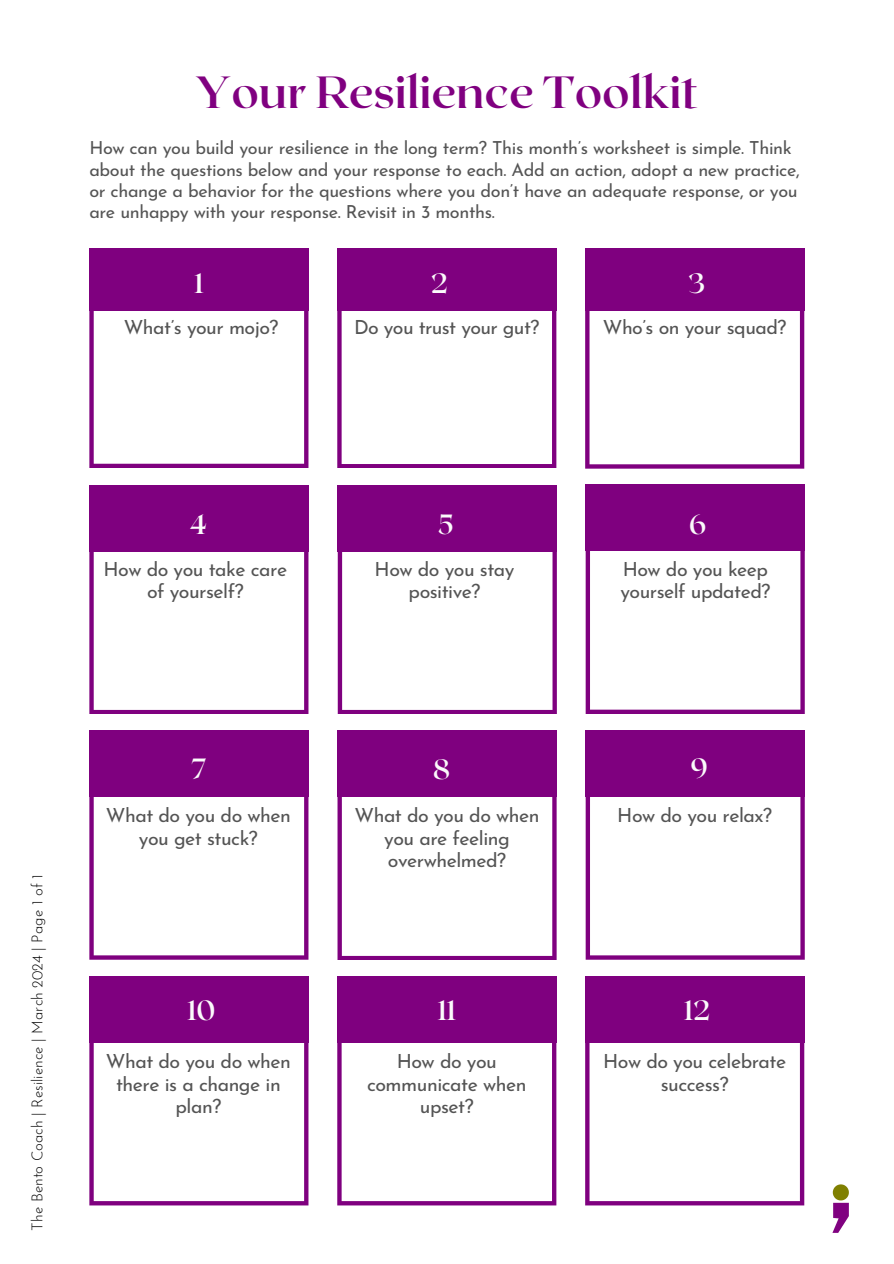
<style>
.page{position:relative;width:894px;height:1264px;background:#fff}
.page>*{position:absolute;margin:0;border:0;box-sizing:border-box;transform-origin:0 0}
.t1{font:700 45px "Roxborough CF";color:#800080}
.t2{font:600 27.75px "Roxborough CF";color:#fbfafb}
.t3{font:19.5px/22.5px "Josefin Sans";letter-spacing:-.025em;color:#545454;text-align:center}
.t4{font:18px/21.3px "Josefin Sans";letter-spacing:-.02em;color:#545454}
.t5{font:300 15px "Josefin Sans";color:#000}
</style>
<div class="page">
<div style="left:89px;top:248px;width:219px;height:62px;background:#7f007f"></div>
<svg style="left:89px;top:310px;width:219px;height:158px"></svg>
<div style="left:337px;top:248px;width:219px;height:63px;background:#7f007f"></div>
<svg style="left:337px;top:311px;width:219px;height:157px"></svg>
<div style="left:585px;top:248px;width:219px;height:63px;background:#7f007f"></div>
<svg style="left:585px;top:311px;width:219px;height:157px"></svg>
<div style="left:89px;top:485px;width:219px;height:66px;background:#7f007f"></div>
<svg style="left:89px;top:551px;width:219px;height:163px"></svg>
<div style="left:337px;top:485px;width:219px;height:66px;background:#7f007f"></div>
<svg style="left:337px;top:551px;width:219px;height:163px"></svg>
<div style="left:585px;top:485px;width:219px;height:66px;background:#7f007f"></div>
<svg style="left:585px;top:551px;width:219px;height:163px"></svg>
<div style="left:585px;top:730px;width:219px;height:66px;background:#7f007f"></div>
<svg style="left:585px;top:796px;width:219px;height:163px"></svg>
<div style="left:337px;top:730px;width:219px;height:66px;background:#7f007f"></div>
<svg style="left:337px;top:796px;width:219px;height:164px"></svg>
<svg style="left:89px;top:796px;width:219px;height:163px"></svg>
<div style="left:89px;top:730px;width:219px;height:66px;background:#7f007f"></div>
<img style="left:786px;top:1156px;width:107px;height:107px;border-radius:50%">
<div style="left:89px;top:976px;width:219px;height:66px;background:#7f007f"></div>
<svg style="left:89px;top:1042px;width:219px;height:163px"></svg>
<div style="left:337px;top:976px;width:219px;height:66px;background:#7f007f"></div>
<svg style="left:337px;top:1042px;width:219px;height:163px"></svg>
<div style="left:585px;top:976px;width:219px;height:66px;background:#7f007f"></div>
<svg style="left:585px;top:1042px;width:219px;height:163px"></svg>
<p class="t1" style="left:195px;top:63px;width:504px">Your Resilience Toolkit</p>
<p class="t4" style="left:89px;top:139px;width:711px">How can you build your resilience in the long term? This month’s worksheet is simple. Think about the questions below and your response to each. Add an action, adopt a new practice, or change a behavior for the questions where you don’t have an adequate response, or you are unhappy with your response. Revisit in 3 months.</p>
<h2 class="t2" style="left:194px;top:265px;width:11px">1</h2>
<h1 class="t3" style="left:124px;top:317px;width:156px">What’s your mojo?</h1>
<h2 class="t2" style="left:430px;top:265px;width:19px">2</h2>
<p class="t3" style="left:354px;top:317px;width:187px">Do you trust your gut?</p>
<h2 class="t2" style="left:688px;top:265px;width:19px">3</h2>
<p class="t3" style="left:602px;top:317px;width:185px">Who’s on your squad?</p>
<h2 class="t2" style="left:189px;top:506px;width:19px">4</h2>
<p class="t3" style="left:103px;top:559px;width:185px">How do you take care of yourself?</p>
<h2 class="t5" style="left:31px;top:1230px;width:358px;rotate:-90deg">The Bento Coach | Resilience | March 2024 | Page 1 of 1</h2>
<h2 class="t2" style="left:191px;top:750px;width:17px">7</h2>
<p class="t3" style="left:106px;top:806px;width:186px">What do you do when you get stuck?</p>
<p class="t2" style="left:187px;top:992px;width:29px">10</p>
<h2 class="t3" style="left:106px;top:1052px;width:186px">What do you do when there is a change in plan?</h2>
<h2 class="t2" style="left:437px;top:506px;width:17px">5</h2>
<h2 class="t2" style="left:689px;top:506px;width:19px">6</h2>
<p class="t3" style="left:374px;top:559px;width:141px">How do you stay positive?</p>
<p class="t3" style="left:620px;top:559px;width:151px;text-align:left">How do you keep yourself updated?</p>
<h2 class="t2" style="left:433px;top:751px;width:18px">8</h2>
<p class="t2" style="left:690px;top:750px;width:19px">9</p>
<p class="t3" style="left:354px;top:806px;width:186px">What do you do when</p>
<h2 class="t3" style="left:617px;top:806px;width:156px">How do you relax?</h2>
<p class="t3" style="left:384px;top:828px;width:127px;text-align:left">you are feeling overwhelmed?</p>
<p class="t2" style="left:437px;top:992px;width:20px">11</p>
<h2 class="t3" style="left:367px;top:1052px;width:161px">How do you communicate when upset?</h2>
<p class="t2" style="left:684px;top:991px;width:28px">12</p>
<h2 class="t3" style="left:603px;top:1052px;width:184px">How do you celebrate success?</h2>
</div>
